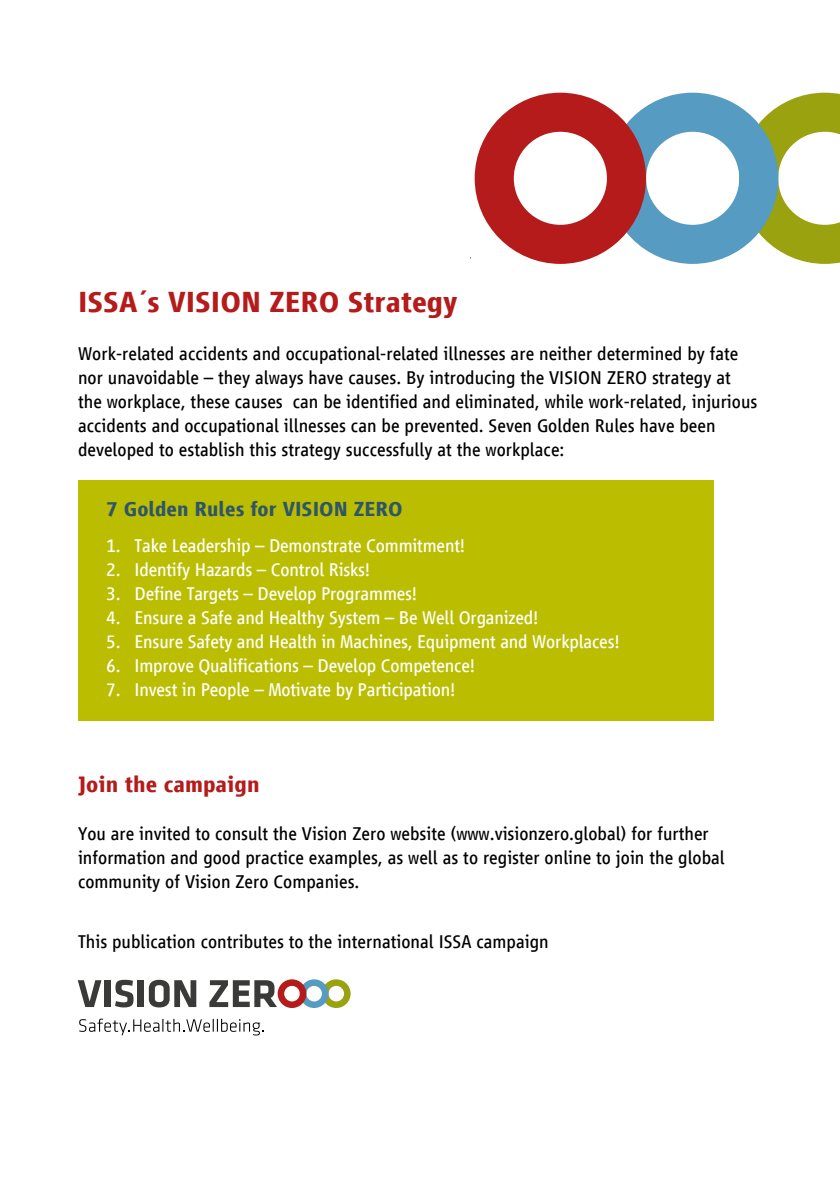
<style>
.page{position:relative;width:840px;height:1191px;background:#fff}
.page>*{position:absolute;margin:0;border:0;box-sizing:border-box;transform-origin:0 0}
.t1{font:700 30px "Vialog LT Com";color:#b51b1a}
.t2{font:700 23px "Vialog LT Com";color:#b51b1a}
.t3{font:700 21px "Vialog LT Com";color:#2f556a}
.t4{font:19px/24px "Vialog LT Com";color:#000}
.t5{font:19px "Vialog LT Com";letter-spacing:-.01em;color:#fff}
</style>
<div class="page">
<div style="left:78px;top:480px;width:635px;height:240px;background:#bbbe00"></div>
<svg style="left:470px;top:93px;width:369px;height:171px"></svg>
<svg style="left:78px;top:980px;width:23px;height:27px"></svg>
<div style="left:104px;top:980px;width:6px;height:27px;background:#3a3a39"></div>
<svg style="left:115px;top:979px;width:18px;height:28px"></svg>
<div style="left:138px;top:980px;width:6px;height:27px;background:#3a3a39"></div>
<svg style="left:149px;top:979px;width:47px;height:28px"></svg>
<svg style="left:209px;top:979px;width:141px;height:29px"></svg>
<svg style="left:79px;top:1018px;width:184px;height:17px"></svg>
<h1 class="t1" style="left:78px;top:285px;width:381px">ISSA´s VISION ZERO Strategy</h1>
<p class="t4" style="left:78px;top:342px;width:680px">Work-related accidents and occupational-related illnesses are neither determined by fate nor unavoidable – they always have causes. By introducing the VISION ZERO strategy at the workplace, these causes can be identified and eliminated, while work-related, injurious accidents and occupational illnesses can be prevented. Seven Golden Rules have been developed to establish this strategy successfully at the workplace:</p>
<p class="t3" style="left:106px;top:498px;width:298px">7 Golden Rules for VISION ZERO</p>
<p class="t5" style="left:106px;top:535px;width:360px">1. Take Leadership – Demonstrate Commitment!</p>
<p class="t5" style="left:106px;top:559px;width:265px">2. Identify Hazards – Control Risks!</p>
<p class="t5" style="left:106px;top:583px;width:312px">3. Define Targets – Develop Programmes!</p>
<p class="t5" style="left:106px;top:607px;width:433px">4. Ensure a Safe and Healthy System – Be Well Organized!</p>
<p class="t5" style="left:106px;top:631px;width:515px">5. Ensure Safety and Health in Machines, Equipment and Workplaces!</p>
<p class="t5" style="left:106px;top:655px;width:370px">6. Improve Qualifications – Develop Competence!</p>
<p class="t5" style="left:106px;top:679px;width:350px">7. Invest in People – Motivate by Participation!</p>
<p class="t2" style="left:78px;top:771px;width:183px">Join the campaign</p>
<p class="t4" style="left:78px;top:821px;width:648px">You are invited to consult the Vision Zero website (www.visionzero.global) for further information and good practice examples, as well as to register online to join the global community of Vision Zero Companies.</p>
<p class="t4" style="left:78px;top:930px;width:472px">This publication contributes to the international ISSA campaign</p>
</div>
